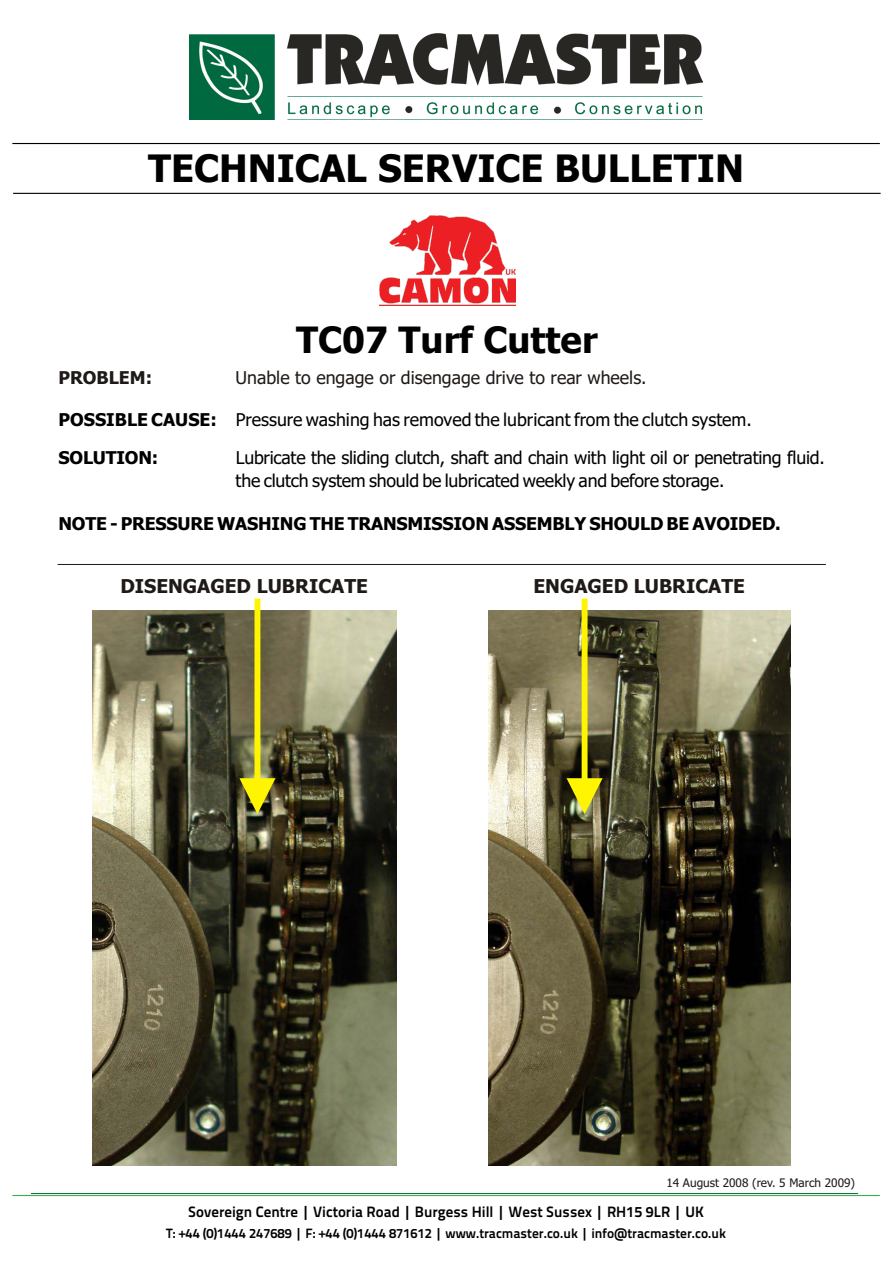
<style>
.page{position:relative;width:893px;height:1263px;background:#fff}
.page>*{position:absolute;margin:0;border:0;box-sizing:border-box;transform-origin:0 0}
.t1{font:700 37.5px "Tahoma";color:#000}
.t2{font:700 36px "Tahoma";color:#000}
.t3{font:700 35.4px "Tahoma";color:#000}
.t4{font:700 26.55px "Tahoma";color:#000}
.t5{font:700 19.2px "Tahoma";color:#1f1a17}
.t6{font:17.7px/37.3px "Tahoma";letter-spacing:-.015em;color:#000}
.t7{font:700 17.7px "Tahoma";letter-spacing:-.01em;color:#000}
.t8{font:17.7px "Tahoma";color:#1f1a17}
.t9{font:700 17.7px "Tahoma";color:#1f1a17}
.t10{font:15px "Titillium Text 14 L 800 wt";color:#000}
.t11{font:13.5px "Titillium Text 14 L 800 wt";color:#000}
.t12{font:700 13.2px "Titillium Maps 26 L";color:#1f1a17}
.t13{font:700 11.85px "Titillium Maps 26 L";color:#1f1a17}
.t14{font:11.85px "Tahoma";color:#1f1a17}
.s1{font-weight:700}
</style>
<div class="page">
<img style="left:190px;top:33px;width:512px;height:87px">
<img style="left:380px;top:216px;width:135px;height:89px">
<hr style="left:12px;top:143px;width:868px;height:1px;background:#000">
<hr style="left:13px;top:193px;width:868px;height:1px;background:#000">
<hr style="left:12px;top:1195px;width:868px;height:1px;background:#41ad49">
<img style="left:489px;top:611px;width:302px;height:554px">
<img style="left:93px;top:611px;width:303px;height:554px">
<svg style="left:239px;top:599px;width:36px;height:215px;background:#908b3f"></svg>
<img style="left:567px;top:599px;width:36px;height:215px">
<hr style="left:32px;top:1193px;width:826px;height:1px;background:#016b3f">
<hr style="left:58px;top:564px;width:768px;height:1px;background:#1f1a17">
<h1 class="t1" style="left:148px;top:142px;width:597px">TECHNICAL SERVICE BULLETIN</h1>
<h3 class="t3" style="left:160px;top:161px;width:565px">TECHNICAL SERVICE BULLETIN</h3>
<h2 class="t2" style="left:296px;top:314px;width:303px">TC07 Turf Cutter</h2>
<h3 class="t4" style="left:276px;top:320px;width:333px">CAMON TC07 Turf Cutter</h3>
<p class="t9" style="left:58px;top:366px;width:95px">PROBLEM:</p>
<p class="t8" style="left:236px;top:366px;width:412px">Unable to engage or disengage drive to rear wheels.</p>
<p class="t6" style="left:59px;top:403px;width:695px"><span class="s1">POSSIBLE CAUSE:</span> Pressure washing has removed the lubricant from the clutch system.<br><span class="s1">SOLUTION:</span></p>
<p class="t6" style="left:236px;top:448px;width:591px;line-height:23.4px">Lubricate the sliding clutch, shaft and chain with light oil or penetrating fluid. the clutch system should be lubricated weekly and before storage.</p>
<p class="t7" style="left:58px;top:512px;width:724px">NOTE - PRESSURE WASHING THE TRANSMISSION ASSEMBLY SHOULD BE AVOIDED.</p>
<p class="t5" style="left:120px;top:574px;width:249px">DISENGAGED LUBRICATE</p>
<p class="t5" style="left:533px;top:574px;width:213px">ENGAGED LUBRICATE</p>
<p class="t14" style="left:666px;top:1175px;width:190px">14 August 2008 (rev. 5 March 2009)</p>
<p class="t12" style="left:213px;top:1202px;width:458px">Sovereign Centre | Victoria Road | Burgess Hill | West Sussex | RH15 9LR | UK</p>
<p class="t13" style="left:195px;top:1220px;width:495px">T: +44 (0)1444 247689 | F: +44 (0)1444 871612 | www.tracmaster.co.uk | info@tracmaster.co.uk</p>
<p class="t10" style="left:188px;top:1203px;width:517px">Sovereign Centre | Victoria Road | Burgess Hill | West Sussex | RH15 9LR | UK</p>
<p class="t11" style="left:166px;top:1225px;width:561px">T: +44 (0)1444 247689 | F: +44 (0)1444 871612 | www.tracmaster.co.uk | info@tracmaster.co.uk</p>
</div>
